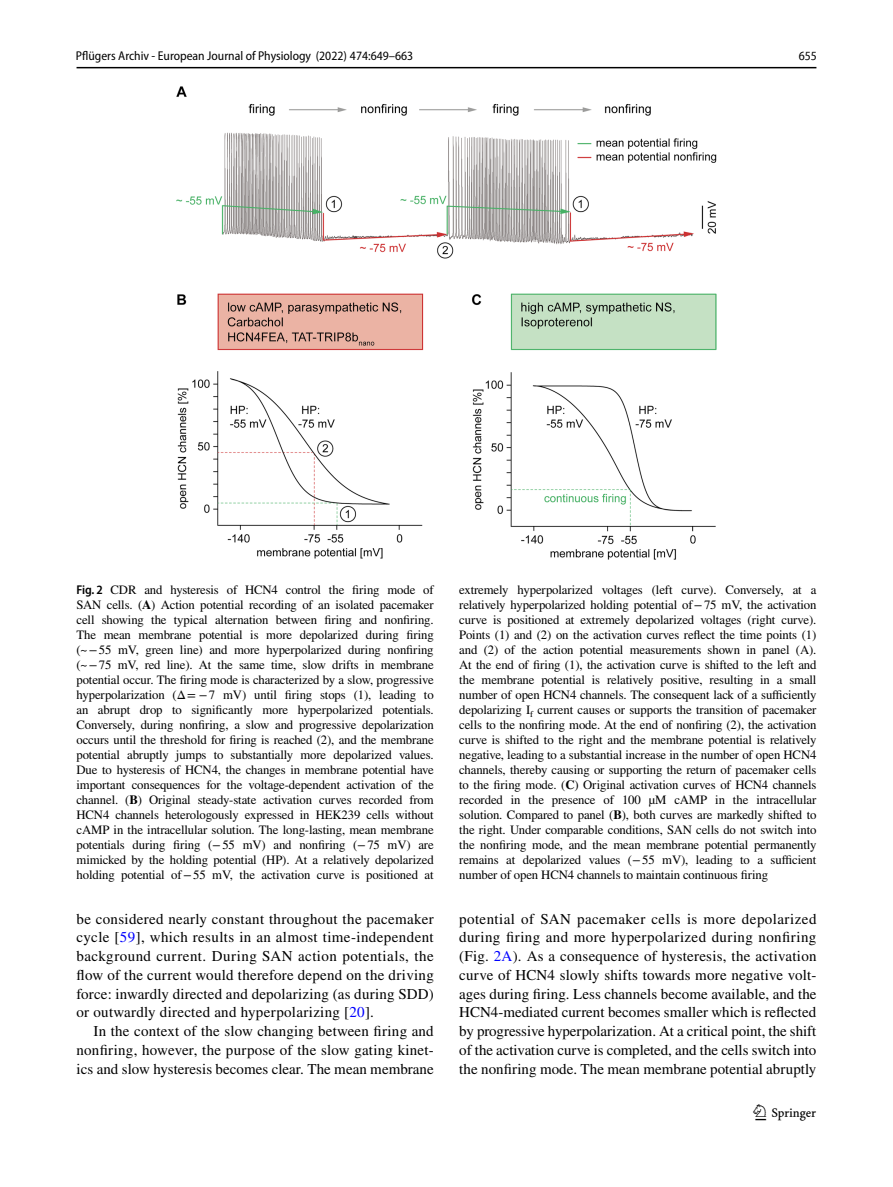
<style>
.page{position:relative;width:893px;height:1187px;background:#fff}
.page>*{position:absolute;margin:0;border:0;box-sizing:border-box;transform-origin:0 0}
.t1{font:22.5px "Springnew Regular 3";color:#000}
.t2{font:15px/18.8px "STIX";color:#000;text-align:justify}
.t3{font:12.75px/15px "STIX";letter-spacing:-.01em;color:#000;text-align:justify}
.t4{font:12.75px "Myriad Pro Semi Cn 2";color:#000}
.t5{font:semi-condensed 12.75px "Myriad Pro Unic";color:#000}
.s1{font-family:"Myriad Pro";font-weight:600;font-stretch:semi-condensed}
.s2{font-weight:700}
.s3{color:#00f}
</style>
<div class="page">
<hr style="left:77px;top:67px;width:739px;height:1px;background:#000">
<img style="left:176px;top:87px;width:540px;height:472px">
<p class="t4" style="left:76px;top:49px;width:339px">Pflügers Archiv - European Journal of Physiology (2022) 474:649–663</p>
<p class="t5" style="left:799px;top:51px;width:20px">655</p>
<p class="t3" style="left:77px;top:583px;width:359px"><span class="s1">Fig. 2</span> CDR and hysteresis of HCN4 control the firing mode of SAN cells. (<span class="s2">A</span>) Action potential recording of an isolated pacemaker cell showing the typical alternation between firing and nonfiring.<br>The mean membrane potential is more depolarized during firing (~−55 mV, green line) and more hyperpolarized during nonfiring (~−75 mV, red line). At the same time, slow drifts in membrane potential occur. The firing mode is characterized by a slow, progressive hyperpolarization (Δ= −7 mV) until firing stops (1), leading to an abrupt drop to significantly more hyperpolarized potentials.<br>Conversely, during nonfiring, a slow and progressive depolarization occurs until the threshold for firing is reached (2), and the membrane potential abruptly jumps to substantially more depolarized values.<br>Due to hysteresis of HCN4, the changes in membrane potential have important consequences for the voltage-dependent activation of the channel. (<span class="s2">B</span>) Original steady-state activation curves recorded from HCN4 channels heterologously expressed in HEK239 cells without cAMP in the intracellular solution. The long-lasting, mean membrane potentials during firing (−55 mV) and nonfiring (−75 mV) are mimicked by the holding potential (HP). At a relatively depolarized holding potential of−55 mV, the activation curve is positioned at</p>
<p class="t3" style="left:459px;top:583px;width:359px">extremely hyperpolarized voltages (left curve). Conversely, at a relatively hyperpolarized holding potential of−75 mV, the activation curve is positioned at extremely depolarized voltages (right curve).<br>Points (1) and (2) on the activation curves reflect the time points (1) and (2) of the action potential measurements shown in panel (A).<br>At the end of firing (1), the activation curve is shifted to the left and the membrane potential is relatively positive, resulting in a small number of open HCN4 channels. The consequent lack of a sufficiently depolarizing I<sub>f</sub> current causes or supports the transition of pacemaker cells to the nonfiring mode. At the end of nonfiring (2), the activation curve is shifted to the right and the membrane potential is relatively negative, leading to a substantial increase in the number of open HCN4 channels, thereby causing or supporting the return of pacemaker cells to the firing mode. (<span class="s2">C</span>) Original activation curves of HCN4 channels recorded in the presence of 100 µM cAMP in the intracellular solution. Compared to panel (<span class="s2">B</span>), both curves are markedly shifted to the right. Under comparable conditions, SAN cells do not switch into the nonfiring mode, and the mean membrane potential permanently remains at depolarized values (−55 mV), leading to a sufficient number of open HCN4 channels to maintain continuous firing</p>
<p class="t2" style="left:77px;top:910px;width:359px">be considered nearly constant throughout the pacemaker cycle [<span class="s3">59</span>], which results in an almost time-independent background current. During SAN action potentials, the flow of the current would therefore depend on the driving force: inwardly directed and depolarizing (as during SDD) or outwardly directed and hyperpolarizing [<span class="s3">20</span>].</p>
<p class="t2" style="left:77px;top:1022px;width:359px;text-indent:17px">In the context of the slow changing between firing and nonfiring, however, the purpose of the slow gating kinet&shy;ics and slow hysteresis becomes clear. The mean membrane</p>
<p class="t2" style="left:459px;top:910px;width:359px">potential of SAN pacemaker cells is more depolarized during firing and more hyperpolarized during nonfiring (Fig. <span class="s3">2A</span>). As a consequence of hysteresis, the activation curve of HCN4 slowly shifts towards more negative volt&shy;ages during firing. Less channels become available, and the HCN4-mediated current becomes smaller which is reflected by progressive hyperpolarization. At a critical point, the shift of the activation curve is completed, and the cells switch into the nonfiring mode. The mean membrane potential abruptly</p>
<h1 class="t1" style="left:755px;top:1104px;width:62px">1 3</h1>
</div>
